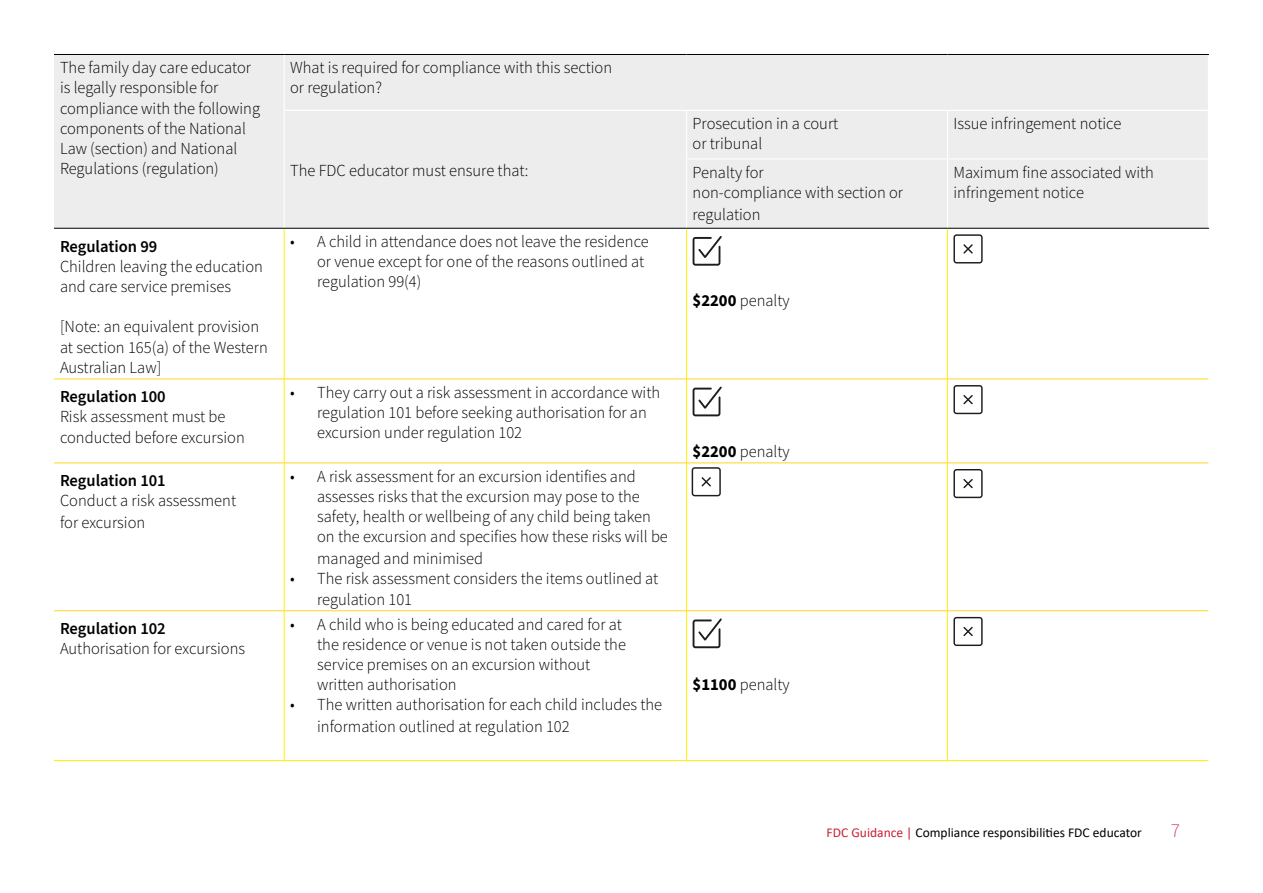
<style>
.page{position:relative;width:1263px;height:893px;background:#fff}
.page>*{position:absolute;margin:0;border:0;box-sizing:border-box;transform-origin:0 0}
.t1{font:200 19.5px "Source Sans Pro";color:#cc0432}
.t2{font:16.8px/20.2px "Source Sans Variable";color:#000}
.t3{font:600 16.8px "Source Sans Pro";color:#000}
.t4{font:13.5px "Calibri";color:#000}
.s1{font-family:"Source Sans Pro";font-weight:700}
.s2{color:#cb1f36}
</style>
<div class="page">
<div style="left:54px;top:55px;width:1154px;height:173px;background:#ededee"></div>
<hr style="left:686px;top:111px;width:1px;height:48px;background:#fff">
<hr style="left:947px;top:111px;width:1px;height:47px;background:#fff">
<hr style="left:686px;top:159px;width:1px;height:69px;background:#fff">
<hr style="left:947px;top:159px;width:1px;height:69px;background:#fff">
<hr style="left:285px;top:110px;width:402px;height:1px;background:#fff">
<hr style="left:687px;top:110px;width:260px;height:1px;background:#fff">
<hr style="left:947px;top:110px;width:261px;height:1px;background:#fff">
<hr style="left:687px;top:158px;width:260px;height:1px;background:#fff">
<hr style="left:947px;top:158px;width:261px;height:1px;background:#fff">
<hr style="left:284px;top:55px;width:1px;height:55px;background:#fff">
<hr style="left:284px;top:110px;width:1px;height:49px;background:#fff">
<hr style="left:284px;top:159px;width:1px;height:69px;background:#fff">
<hr style="left:284px;top:228px;width:1px;height:151px;background:#fff200">
<hr style="left:284px;top:379px;width:1px;height:84px;background:#fff200">
<hr style="left:284px;top:463px;width:1px;height:148px;background:#fff200">
<hr style="left:284px;top:611px;width:1px;height:149px;background:#fff200">
<hr style="left:686px;top:228px;width:1px;height:151px;background:#fff200">
<hr style="left:686px;top:379px;width:1px;height:84px;background:#fff200">
<hr style="left:686px;top:463px;width:1px;height:148px;background:#fff200">
<hr style="left:686px;top:611px;width:1px;height:149px;background:#fff200">
<hr style="left:947px;top:228px;width:1px;height:151px;background:#fff200">
<hr style="left:947px;top:379px;width:1px;height:84px;background:#fff200">
<hr style="left:947px;top:463px;width:1px;height:148px;background:#fff200">
<hr style="left:947px;top:611px;width:1px;height:149px;background:#fff200">
<hr style="left:54px;top:54px;width:230px;height:1px;background:#000">
<hr style="left:54px;top:228px;width:230px;height:1px;background:#000">
<hr style="left:284px;top:54px;width:403px;height:1px;background:#000">
<hr style="left:687px;top:54px;width:260px;height:1px;background:#000">
<hr style="left:947px;top:54px;width:262px;height:1px;background:#000">
<hr style="left:284px;top:228px;width:403px;height:1px;background:#000">
<hr style="left:687px;top:228px;width:260px;height:1px;background:#000">
<hr style="left:947px;top:228px;width:262px;height:1px;background:#000">
<hr style="left:54px;top:379px;width:230px;height:1px;background:#ffd522">
<hr style="left:284px;top:379px;width:403px;height:1px;background:#ffd522">
<hr style="left:687px;top:379px;width:260px;height:1px;background:#ffd522">
<hr style="left:947px;top:379px;width:261px;height:1px;background:#ffd522">
<hr style="left:54px;top:463px;width:230px;height:1px;background:#fed522">
<hr style="left:284px;top:463px;width:403px;height:1px;background:#fed522">
<hr style="left:687px;top:463px;width:260px;height:1px;background:#fed522">
<hr style="left:947px;top:463px;width:261px;height:1px;background:#fed522">
<hr style="left:54px;top:610px;width:230px;height:1px;background:#ffd522">
<hr style="left:284px;top:610px;width:403px;height:1px;background:#ffd522">
<hr style="left:687px;top:610px;width:260px;height:1px;background:#ffd522">
<hr style="left:947px;top:610px;width:261px;height:1px;background:#ffd522">
<hr style="left:54px;top:760px;width:230px;height:1px;background:#fff200">
<hr style="left:284px;top:760px;width:403px;height:1px;background:#fff200">
<hr style="left:687px;top:760px;width:260px;height:1px;background:#fff200">
<hr style="left:947px;top:760px;width:261px;height:1px;background:#fff200">
<svg style="left:693px;top:236px;width:29px;height:30px"></svg>
<svg style="left:953px;top:234px;width:30px;height:29px"></svg>
<svg style="left:693px;top:386px;width:29px;height:30px"></svg>
<svg style="left:953px;top:385px;width:30px;height:29px"></svg>
<svg style="left:953px;top:469px;width:30px;height:29px"></svg>
<svg style="left:693px;top:618px;width:29px;height:30px"></svg>
<svg style="left:953px;top:617px;width:30px;height:29px"></svg>
<svg style="left:692px;top:467px;width:29px;height:29px"></svg>
<p class="t2" style="left:60px;top:58px;width:202px">The family day care educator is legally responsible for compliance with the following components of the National<br>Law (section) and National<br>Regulations (regulation)</p>
<p class="t2" style="left:290px;top:58px;width:323px">What is required for compliance with this section or regulation?</p>
<p class="t2" style="left:290px;top:161px;width:240px">The FDC educator must ensure that:</p>
<p class="t3" style="left:60px;top:235px;width:99px">Regulation 99</p>
<p class="t2" style="left:60px;top:256px;width:204px">Children leaving the education and care service premises</p>
<p class="t2" style="left:60px;top:317px;width:209px">[Note: an equivalent provision at section 165(a) of the Western<br>Australian Law]</p>
<p class="t3" style="left:60px;top:385px;width:107px">Regulation 100</p>
<p class="t2" style="left:60px;top:407px;width:186px">Risk assessment must be conducted before excursion</p>
<p class="t3" style="left:60px;top:469px;width:107px">Regulation 101</p>
<p class="t2" style="left:60px;top:490px;width:178px;line-height:22px">Conduct a risk assessment for excursion</p>
<p class="t3" style="left:60px;top:617px;width:107px">Regulation 102</p>
<p class="t2" style="left:60px;top:639px;width:187px">Authorisation for excursions</p>
<p class="t2" style="left:317px;top:231px;width:333px;text-indent:-27px">• A child in attendance does not leave the residence or venue except for one of the reasons outlined at regulation 99(4)</p>
<p class="t2" style="left:317px;top:382px;width:345px;text-indent:-27px">• They carry out a risk assessment in accordance with regulation 101 before seeking authorisation for an excursion under regulation 102</p>
<p class="t2" style="left:317px;top:466px;width:352px;text-indent:-27px">• A risk assessment for an excursion identifies and assesses risks that the excursion may pose to the safety, health or wellbeing of any child being taken on the excursion and specifies how these risks will be</p>
<p class="t2" style="left:317px;top:549px;width:168px">managed and minimised</p>
<p class="t2" style="left:317px;top:569px;width:343px;text-indent:-27px">• The risk assessment considers the items outlined at regulation 101</p>
<p class="t2" style="left:317px;top:614px;width:310px;text-indent:-27px">• A child who is being educated and cared for at the residence or venue is not taken outside the service premises on an excursion without written authorisation</p>
<p class="t2" style="left:317px;top:694px;width:347px;line-height:22px;text-indent:-27px">• The written authorisation for each child includes the information outlined at regulation 102</p>
<p class="t2" style="left:693px;top:114px;width:147px">Prosecution in a court or tribunal</p>
<p class="t2" style="left:953px;top:114px;width:169px">Issue infringement notice</p>
<p class="t2" style="left:693px;top:162px;width:212px">Penalty for<br>non-compliance with section or</p>
<p class="t2" style="left:693px;top:204px;width:69px">regulation</p>
<p class="t2" style="left:953px;top:162px;width:202px">Maximum fine associated with infringement notice</p>
<p class="t2" style="left:693px;top:290px;width:99px"><span class="s1">$2200</span> penalty</p>
<p class="t2" style="left:693px;top:441px;width:99px"><span class="s1">$2200</span> penalty</p>
<p class="t2" style="left:693px;top:674px;width:99px"><span class="s1">$1100</span> penalty</p>
<p class="t4" style="left:827px;top:823px;width:317px"><span class="s2">FDC Guidance |</span> Compliance responsibilities FDC educator</p>
<p class="t1" style="left:1171px;top:818px;width:11px">7</p>
</div>
